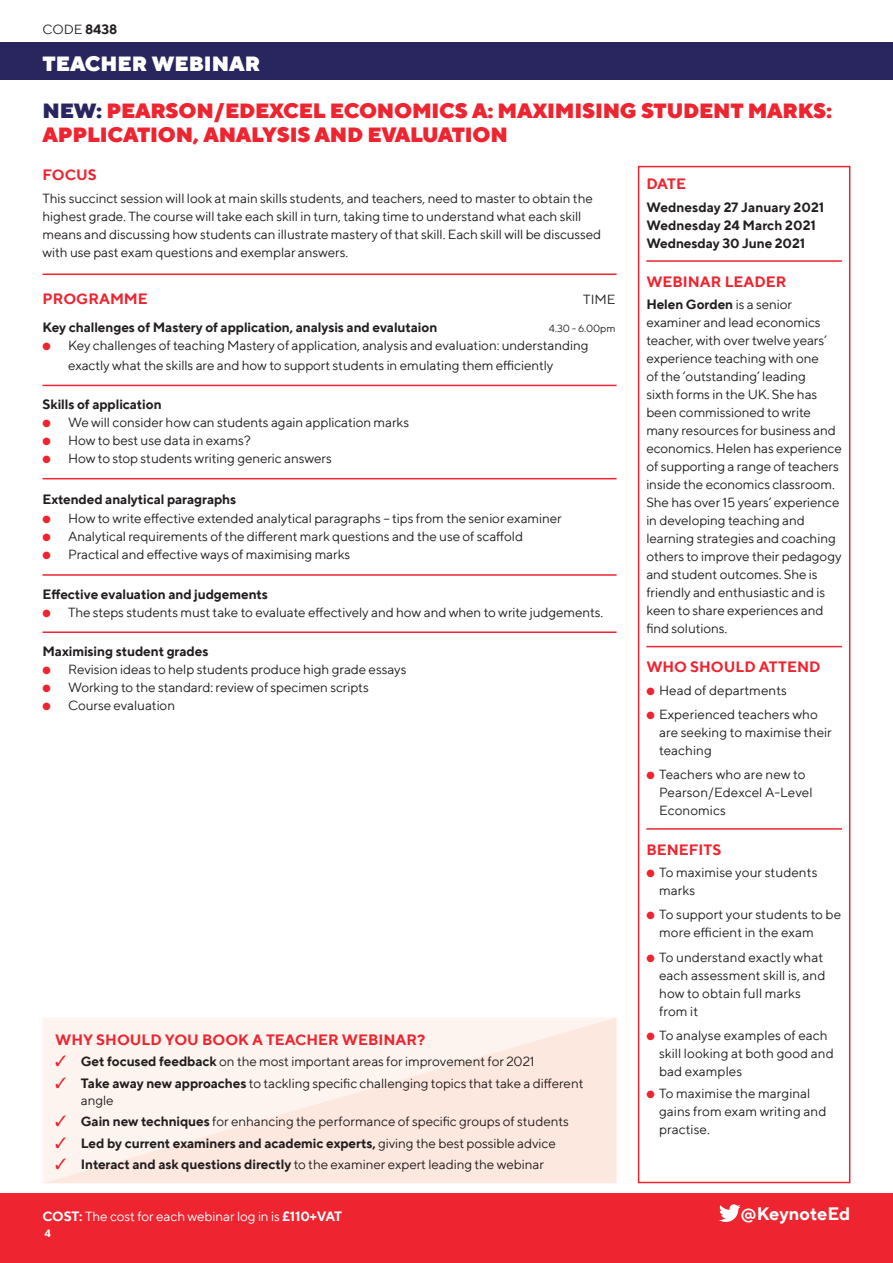
<style>
.page{position:relative;width:893px;height:1263px;background:#fff}
.page>*{position:absolute;margin:0;border:0;box-sizing:border-box;transform-origin:0 0}
.t1{font:900 21px/24px "TT Norms";letter-spacing:-.01em;color:#ee2530}
.Venue_for_info_colum{font:900 21px "TT Norms";color:#fff}
.t2{font:700 18px "TT Norms";color:#fff}
.t3{font:700 15px "TT Norms";color:#ee2530}
.t4{font:13.5px/18px "TT Norms";letter-spacing:-.01em;color:#231f20}
.t5{font:700 13.5px/18px "TT Norms";letter-spacing:-.01em;color:#231f20}
.t6{font:13.5px "TT Norms";letter-spacing:-.01em;color:#fff}
.t7{font:10.5px "TT Norms";letter-spacing:-.01em;color:#231f20}
.t8{font:700 10.5px "TT Norms";color:#fff}
.s1{font-weight:700}
.s2{color:#28255f}
.s3{color:#ee2530}
.s4{font-weight:400}
</style>
<div class="page">
<div style="left:0;top:1193px;width:893px;height:70px;background:#ee2530"></div>
<svg style="left:719px;top:1204px;width:22px;height:18px"></svg>
<div style="left:0;top:43px;width:893px;height:37px;background:#28255f"></div>
<div style="left:638px;top:166px;width:212px;height:1017px;border:2px solid #ee2530"></div>
<hr style="left:646px;top:260px;width:196px;height:2px;background:#ee2530">
<hr style="left:646px;top:646px;width:196px;height:1px;background:#ee2530">
<hr style="left:646px;top:828px;width:196px;height:2px;background:#ee2530">
<hr style="left:43px;top:273px;width:574px;height:2px;background:#ee2530">
<hr style="left:43px;top:385px;width:574px;height:1px;background:#ee2530">
<hr style="left:43px;top:478px;width:574px;height:1px;background:#ee2530">
<hr style="left:43px;top:574px;width:574px;height:2px;background:#ee2530">
<hr style="left:43px;top:631px;width:574px;height:2px;background:#ee2530">
<svg style="left:43px;top:1017px;width:574px;height:166px;fill:#fdf2ed"></svg>
<p class="t4" style="left:43px;top:20px;width:76px">CODE <span class="s1">8438</span></p>
<p class="Venue_for_info_colum" style="left:43px;top:50px;width:219px">TEACHER WEBINAR</p>
<p class="t1" style="left:43px;top:98px;width:791px"><span class="s2">NEW:</span> PEARSON/EDEXCEL ECONOMICS A: MAXIMISING STUDENT MARKS:<br>APPLICATION, ANALYSIS AND EVALUATION</p>
<p class="t3" style="left:646px;top:175px;width:41px">DATE</p>
<p class="t5" style="left:646px;top:197px;width:179px">Wednesday 27 January 2021</p>
<p class="t5" style="left:646px;top:215px;width:171px">Wednesday 24 March 2021<br>Wednesday 30 June 2021</p>
<p class="t3" style="left:646px;top:272px;width:142px">WEBINAR LEADER</p>
<p class="t4" style="left:646px;top:295px;width:197px"><span class="s1">Helen Gorden</span> is a senior examiner and lead economics teacher, with over twelve years’ experience teaching with one<br>of the ‘outstanding’ leading<br>sixth forms in the UK. She has been commissioned to write many resources for business and economics. Helen has experience of supporting a range of teachers inside the economics classroom.<br>She has over 15 years’ experience in developing teaching and learning strategies and coaching others to improve their pedagogy and student outcomes. She is friendly and enthusiastic and is keen to share experiences and find solutions.</p>
<p class="t3" style="left:646px;top:658px;width:176px">WHO SHOULD ATTEND</p>
<p class="t4" style="left:646px;top:681px;width:142px"><span class="s3">●</span> Head of departments</p>
<p class="t4" style="left:659px;top:705px;width:174px;text-indent:-13px"><span class="s3">●</span> Experienced teachers who are seeking to maximise their teaching</p>
<p class="t4" style="left:659px;top:765px;width:155px;text-indent:-13px"><span class="s3">●</span> Teachers who are new to<br>Pearson/Edexcel A-Level<br>Economics</p>
<p class="t3" style="left:646px;top:840px;width:77px">BENEFITS</p>
<p class="t4" style="left:659px;top:863px;width:160px;text-indent:-13px"><span class="s3">●</span> To maximise your students marks</p>
<p class="t4" style="left:659px;top:905px;width:184px;text-indent:-13px"><span class="s3">●</span> To support your students to be more efficient in the exam</p>
<p class="t4" style="left:659px;top:948px;width:168px;text-indent:-13px"><span class="s3">●</span> To understand exactly what each assessment skill is, and how to obtain full marks from it</p>
<p class="t4" style="left:659px;top:1026px;width:176px;text-indent:-13px"><span class="s3">●</span> To analyse examples of each skill looking at both good and bad examples</p>
<p class="t4" style="left:659px;top:1084px;width:169px;text-indent:-13px"><span class="s3">●</span> To maximise the marginal gains from exam writing and practise.</p>
<p class="t3" style="left:43px;top:166px;width:56px">FOCUS</p>
<p class="t4" style="left:43px;top:188px;width:560px">This succinct session will look at main skills students, and teachers, need to master to obtain the highest grade. The course will take each skill in turn, taking time to understand what each skill means and discussing how students can illustrate mastery of that skill. Each skill will be discussed with use past exam questions and exemplar answers.</p>
<p class="t3" style="left:43px;top:290px;width:107px">PROGRAMME</p>
<p class="t4" style="left:583px;top:290px;width:34px">TIME</p>
<p class="t5" style="left:43px;top:318px;width:396px">Key challenges of Mastery of application, analysis and evalutaion</p>
<p class="t7" style="left:549px;top:322px;width:68px">4.30 - 6.00pm</p>
<p class="t4" style="left:68px;top:335px;width:522px;line-height:19.5px;text-indent:-26px"><span class="s3">●</span> Key challenges of teaching Mastery of application, analysis and evaluation: understanding exactly what the skills are and how to support students in emulating them efficiently</p>
<p class="t5" style="left:43px;top:395px;width:121px">Skills of application</p>
<p class="t4" style="left:43px;top:413px;width:368px"><span class="s3">●</span> We will consider how can students again application marks</p>
<p class="t4" style="left:43px;top:431px;width:210px"><span class="s3">●</span> How to best use data in exams?</p>
<p class="t4" style="left:43px;top:449px;width:291px"><span class="s3">●</span> How to stop students writing generic answers</p>
<p class="t5" style="left:43px;top:490px;width:195px">Extended analytical paragraphs</p>
<p class="t4" style="left:43px;top:509px;width:521px"><span class="s3">●</span> How to write effective extended analytical paragraphs – tips from the senior examiner</p>
<p class="t4" style="left:43px;top:527px;width:482px"><span class="s3">●</span> Analytical requirements of the different mark questions and the use of scaffold</p>
<p class="t4" style="left:43px;top:545px;width:309px"><span class="s3">●</span> Practical and effective ways of maximising marks</p>
<p class="t5" style="left:43px;top:584px;width:227px">Effective evaluation and judgements</p>
<p class="t4" style="left:43px;top:602px;width:562px"><span class="s3">●</span> The steps students must take to evaluate effectively and how and when to write judgements.</p>
<p class="t5" style="left:43px;top:642px;width:167px">Maximising student grades</p>
<p class="t4" style="left:43px;top:660px;width:365px"><span class="s3">●</span> Revision ideas to help students produce high grade essays</p>
<p class="t4" style="left:43px;top:678px;width:328px"><span class="s3">●</span> Working to the standard: review of specimen scripts</p>
<p class="t4" style="left:43px;top:696px;width:134px"><span class="s3">●</span> Course evaluation</p>
<p class="t3" style="left:55px;top:1030px;width:372px">WHY SHOULD YOU BOOK A TEACHER WEBINAR?</p>
<p class="t4" style="left:55px;top:1052px;width:481px"><span class="s3">✓</span> <span class="s1">Get focused feedback</span> on the most important areas for improvement for 2021</p>
<p class="t4" style="left:81px;top:1074px;width:504px;line-height:17.2px;text-indent:-26px"><span class="s3">✓</span> <span class="s1">Take away new approaches</span> to tackling specific challenging topics that take a different angle</p>
<p class="t4" style="left:55px;top:1112px;width:515px"><span class="s3">✓</span> <span class="s1">Gain new techniques</span> for enhancing the performance of specific groups of students</p>
<p class="t5" style="left:55px;top:1134px;width:502px"><span class="s3">✓</span> Led by current examiners and academic experts, <span class="s4">giving the best possible advice</span></p>
<p class="t4" style="left:55px;top:1155px;width:490px"><span class="s3">✓</span> <span class="s1">Interact and ask questions directly</span> to the examiner expert leading the webinar</p>
<p class="t6" style="left:43px;top:1208px;width:301px"><span class="s1">COST:</span> The cost for each webinar log in is <span class="s1">£110+VAT</span></p>
<p class="t2" style="left:741px;top:1203px;width:111px">@KeynoteEd</p>
<p class="t8" style="left:45px;top:1226px;width:8px">4</p>
</div>
